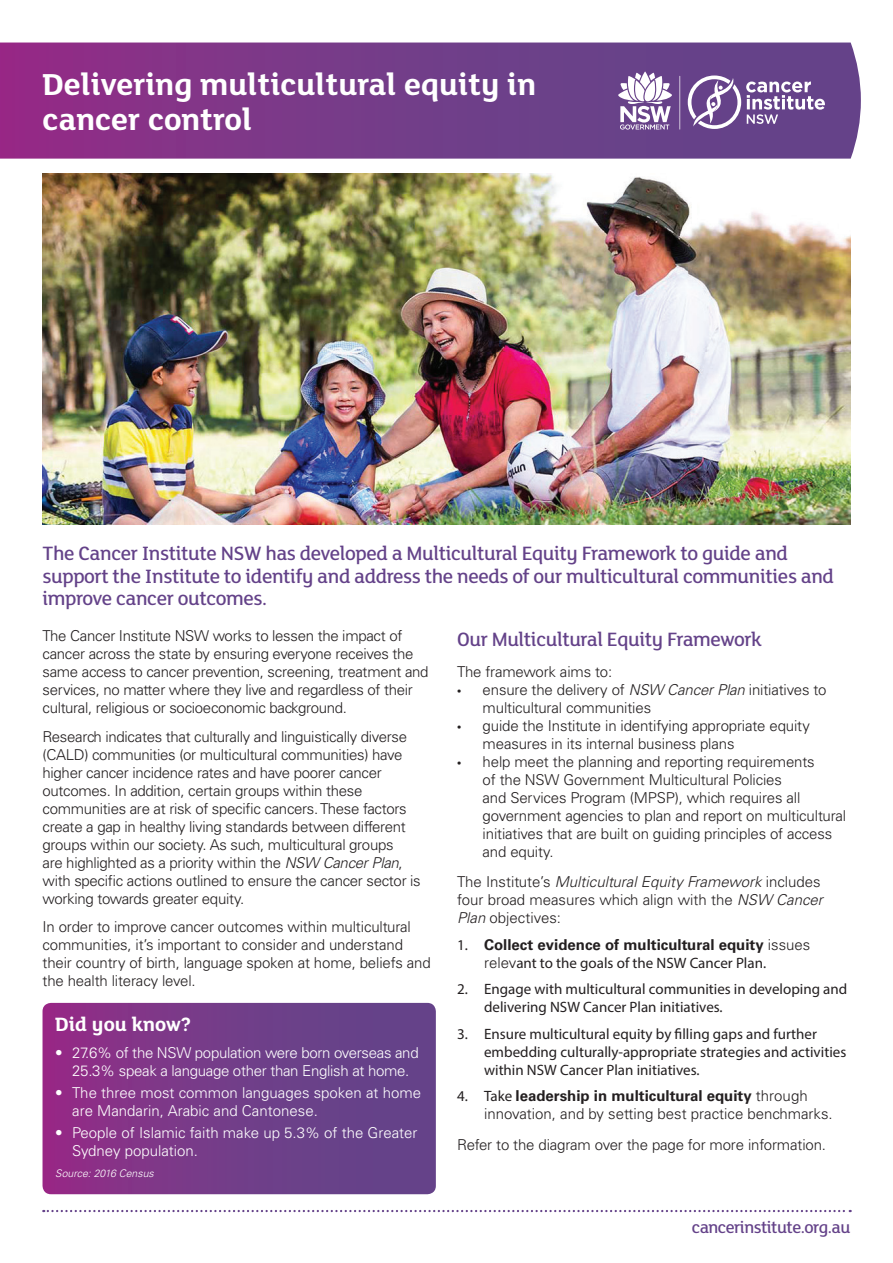
<style>
.page{position:relative;width:893px;height:1263px;background:#fff}
.page>*{position:absolute;margin:0;border:0;box-sizing:border-box;transform-origin:0 0}
.t1{font:700 33px/34.5px "FS Lola";color:#fff}
.t2{font:500 21px/22.5px "FS Lola";letter-spacing:-.02em;color:#644289}
.t3{font:700 21px "FS Lola";color:#fff}
.t4{font:500 18px "FS Lola";letter-spacing:-.03em;color:#644289}
.t5{font:300 15px/18px "Univers LT Std";letter-spacing:-.02em;color:#231f20}
.t6{font:15px/18px "Myriad Pro";color:#231f20}
.t7{font:300 15px/18px "Univers LT Std";color:#231f20}
.t8{font:300 15px/18px "Univers LT Std";color:#fff}
.t9{font:300 15px/18px "Univers LT Std";letter-spacing:-.02em;color:#fff;text-align:center}
.t10{font:700 15px "Univers LT Std";color:#231f20}
.t11{font:italic 300 10.5px "Univers LT Std";color:#fff}
.s1{font-style:italic}
.s2{font-family:"Myriad Pro";font-weight:400}
.s3{font-weight:300}
.s4{font-family:"Univers LT Std";font-weight:300}
.s5{font-weight:700}
</style>
<div class="page">
<svg style="left:0;top:43px;width:861px;height:116px;background:#783b89"></svg>
<svg style="left:618px;top:72px;width:54px;height:58px"></svg>
<svg style="left:679px;top:76px;width:1px;height:54px"></svg>
<svg style="left:688px;top:75px;width:137px;height:54px"></svg>
<svg style="left:43px;top:1210px;width:808px;height:2px"></svg>
<img style="left:43px;top:174px;width:807px;height:351px">
<svg style="left:43px;top:1003px;width:393px;height:191px;background:#763a88"></svg>
<h1 class="t1" style="left:43px;top:65px;width:495px">Delivering multicultural equity in cancer control</h1>
<h2 class="t2" style="left:43px;top:541px;width:793px">The Cancer Institute NSW has developed a Multicultural Equity Framework to guide and support the Institute to identify and address the needs of our multicultural communities and improve cancer outcomes.</h2>
<p class="t5" style="left:43px;top:627px;width:388px">The Cancer Institute NSW works to lessen the impact of cancer across the state by ensuring everyone receives the same access to cancer prevention, screening, treatment and services, no matter where they live and regardless of their cultural, religious or socioeconomic background.</p>
<p class="t5" style="left:43px;top:727px;width:380px">Research indicates that culturally and linguistically diverse (CALD) communities (or multicultural communities) have higher cancer incidence rates and have poorer cancer outcomes. In addition, certain groups within these communities are at risk of specific cancers. These factors create a gap in healthy living standards between different groups within our society. As such, multicultural groups<br>are highlighted as a priority within the <span class="s1">NSW Cancer Plan</span>, with specific actions outlined to ensure the cancer sector is working towards greater equity.</p>
<p class="t5" style="left:43px;top:918px;width:390px">In order to improve cancer outcomes within multicultural communities, it’s important to consider and understand their country of birth, language spoken at home, beliefs and the health literacy level.</p>
<h2 class="t3" style="left:55px;top:1010px;width:138px">Did you know?</h2>
<p class="t9" style="left:55px;top:1043px;width:365px">• 27.6% of the NSW population were born overseas and<br>25.3% speak a language other than English at home.</p>
<p class="t8" style="left:72px;top:1084px;width:350px;text-indent:-17px">• The three most common languages spoken at home are Mandarin, Arabic and Cantonese.</p>
<p class="t8" style="left:72px;top:1124px;width:347px;text-indent:-17px">• People of Islamic faith make up 5.3% of the Greater<br>Sydney population.</p>
<p class="t11" style="left:55px;top:1167px;width:100px">Source: 2016 Census</p>
<h2 class="t2" style="left:457px;top:627px;width:306px">Our Multicultural Equity Framework</h2>
<p class="t5" style="left:457px;top:662px;width:157px">The framework aims to:</p>
<p class="t5" style="left:483px;top:680px;width:345px;text-indent:-26px"><span class="s2">•</span> ensure the delivery of <span class="s1">NSW Cancer Plan</span> initiatives to multicultural communities</p>
<p class="t5" style="left:483px;top:716px;width:329px;text-indent:-26px"><span class="s2">•</span> guide the Institute in identifying appropriate equity measures in its internal business plans</p>
<p class="t5" style="left:483px;top:752px;width:365px;text-indent:-26px"><span class="s2">•</span> help meet the planning and reporting requirements<br>of the NSW Government Multicultural Policies<br>and Services Program (MPSP), which requires all government agencies to plan and report on multicultural initiatives that are built on guiding principles of access and equity.</p>
<p class="t7" style="left:457px;top:873px;width:367px">The Institute’s <span class="s1">Multicultural Equity Framework</span> includes four broad measures which align with the <span class="s1">NSW Cancer<br>Plan</span> objectives:</p>
<p class="t10" style="left:457px;top:936px;width:355px"><span class="s2">1.</span> Collect evidence of multicultural equity <span class="s3">issues</span></p>
<p class="t6" style="left:484px;top:953px;width:284px"><span class="s4">relev</span>ant to the goals of the NSW Cancer Plan.</p>
<p class="t6" style="left:484px;top:980px;width:365px;text-indent:-27px">2. Engage with multicultural communities in developing and delivering NSW Cancer Plan initiatives.</p>
<p class="t6" style="left:484px;top:1025px;width:364px;text-indent:-27px">3. Ensure multicultural equity by filling gaps and further embedding culturally-appropriate strategies and activities within NSW Cancer Plan initiatives.</p>
<p class="t7" style="left:484px;top:1087px;width:350px;text-indent:-27px"><span class="s2">4. Take</span> <span class="s5">leadership in multicultural equity</span> through innovation, and by setting best practice benchmarks.</p>
<p class="t5" style="left:457px;top:1136px;width:370px">Refer to the diagram over the page for more information.</p>
<p class="t4" style="left:692px;top:1216px;width:160px">cancerinstitute.org.au</p>
</div>
